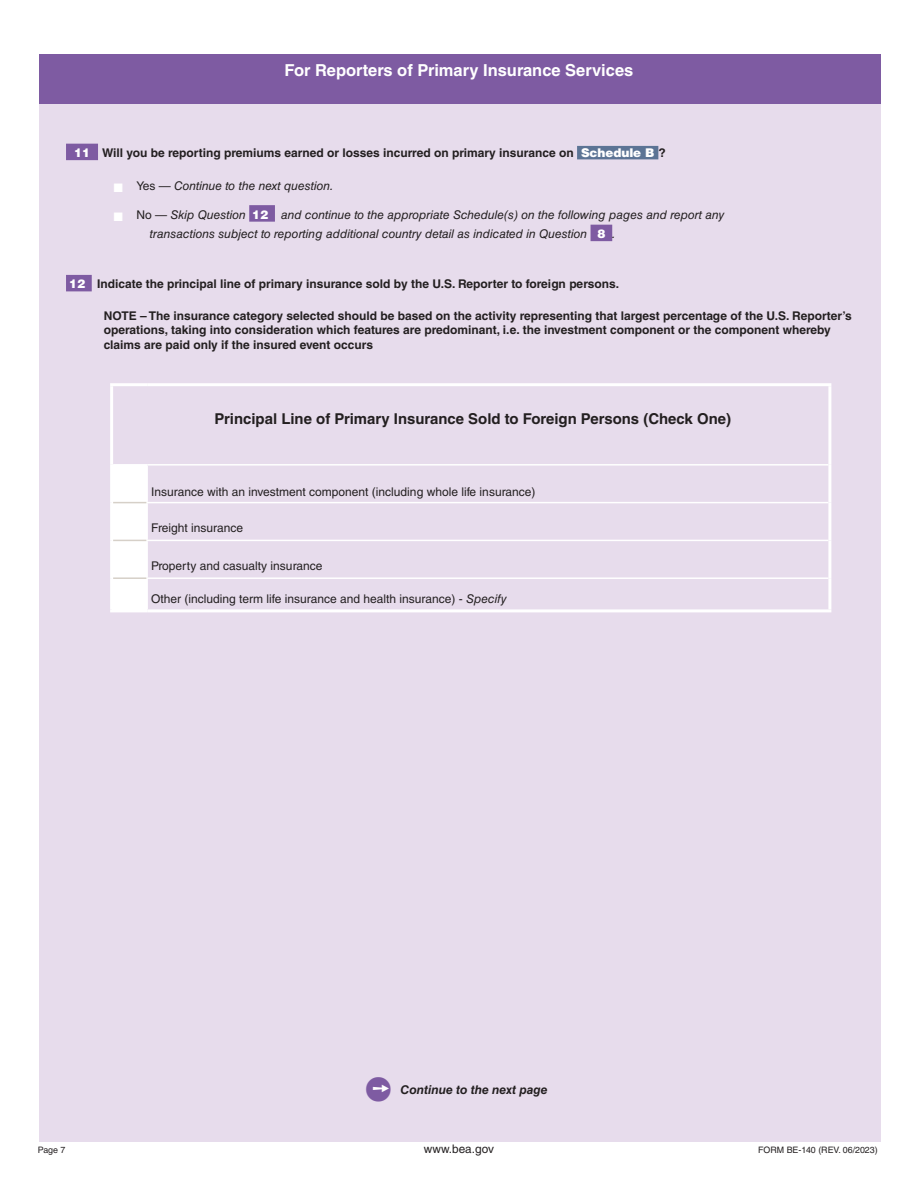
<style>
.page{position:relative;width:918px;height:1188px;background:#fff}
.page>*{position:absolute;margin:0;border:0;box-sizing:border-box;transform-origin:0 0}
.t1{font:30px "MS P Gothic";color:#7e5ba2}
.t2{font:700 16.5px "Helvetica LT Std";color:#fff}
.t3{font:700 15px "Helvetica LT Std";color:#231f20}
.t4{font:700 12px/14.4px "Helvetica LT Std";color:#231f20}
.t5{font:italic 12px/19.5px "Helvetica LT Std";color:#231f20}
.t6{font:12px "Helvetica LT Std";color:#231f20}
.t7{font:italic 700 12px "Helvetica LT Std";color:#231f20}
.t8{font:11.85px "Helvetica LT Std";color:#231f20}
.t9{font:8.85px "Helvetica LT Std";color:#231f20}
.s1{font-weight:900;color:#fff}
.s2{font-family:"Segoe UI";font-style:normal;color:#fff}
.s3{font-style:normal}
.s4{font-weight:900;font-style:normal;color:#fff}
.s5{font-style:italic}
.s6{font-family:"MS P Gothic";font-weight:400;font-style:normal;font-size:21px;color:#fff}
</style>
<div class="page">
<div style="left:39px;top:74px;width:841px;height:1068px;background:#e7dcec"></div>
<div style="left:39px;top:54px;width:841px;height:50px;background:#7e5ba2"></div>
<div style="left:66px;top:144px;width:32px;height:16px;background:#7e5ba2"></div>
<div style="left:577px;top:146px;width:81px;height:13px;background:#5c7495"></div>
<div style="left:249px;top:205px;width:26px;height:17px;background:#7e5ba2"></div>
<div style="left:591px;top:225px;width:21px;height:16px;background:#7e5ba2"></div>
<div style="left:66px;top:275px;width:26px;height:16px;background:#7e5ba2"></div>
<div style="left:113px;top:466px;width:33px;height:143px;background:#fff"></div>
<hr style="left:147px;top:464px;width:681px;height:2px;background:#fff">
<hr style="left:146px;top:502px;width:682px;height:1px;background:#fff">
<hr style="left:146px;top:540px;width:682px;height:1px;background:#fff">
<hr style="left:146px;top:577px;width:682px;height:2px;background:#fff">
<hr style="left:828px;top:465px;width:3px;height:38px;background:#fff">
<hr style="left:828px;top:503px;width:3px;height:37px;background:#fff">
<hr style="left:828px;top:540px;width:3px;height:38px;background:#fff">
<hr style="left:828px;top:578px;width:3px;height:31px;background:#fff">
<hr style="left:147px;top:609px;width:684px;height:3px;background:#fff">
<hr style="left:828px;top:386px;width:3px;height:79px;background:#fff">
<hr style="left:110px;top:383px;width:37px;height:3px;background:#fff">
<hr style="left:110px;top:386px;width:3px;height:79px;background:#fff">
<hr style="left:147px;top:383px;width:684px;height:3px;background:#fff">
<hr style="left:113px;top:464px;width:34px;height:2px;background:#fff">
<hr style="left:146px;top:466px;width:2px;height:36px;background:#fff">
<hr style="left:146px;top:503px;width:2px;height:37px;background:#fff">
<hr style="left:146px;top:541px;width:2px;height:36px;background:#fff">
<hr style="left:146px;top:579px;width:2px;height:30px;background:#fff">
<hr style="left:110px;top:465px;width:3px;height:38px;background:#fff">
<hr style="left:110px;top:503px;width:3px;height:37px;background:#fff">
<hr style="left:110px;top:540px;width:3px;height:38px;background:#fff">
<hr style="left:110px;top:578px;width:3px;height:31px;background:#fff">
<hr style="left:110px;top:609px;width:37px;height:3px;background:#fff">
<hr style="left:113px;top:502px;width:33px;height:1px;background:#d6d0c8">
<hr style="left:113px;top:540px;width:33px;height:1px;background:#d6d0c8">
<hr style="left:113px;top:577px;width:33px;height:2px;background:#d6d0c8">
<p class="t2" style="left:285px;top:61px;width:350px">For Reporters of Primary Insurance Services</p>
<p class="t4" style="left:74px;top:146px;width:593px"><span class="s1">11</span> Will you be reporting premiums earned or losses incurred on primary insurance on <span class="s1">Schedule B</span> ?</p>
<p class="t5" style="left:113px;top:176px;width:222px"><span class="s2">■</span> <span class="s3">Yes —</span> Continue to the next question.</p>
<p class="t5" style="left:150px;top:205px;width:576px;text-indent:-37px"><span class="s2">■</span> <span class="s3">No —</span> Skip Question <span class="s4">12</span> and continue to the appropriate Schedule(s) on the following pages and report any transactions subject to reporting additional country detail as indicated in Question <span class="s4">8</span> .</p>
<p class="t4" style="left:69px;top:277px;width:552px"><span class="s1">12</span> Indicate the principal line of primary insurance sold by the U.S. Reporter to foreign persons.</p>
<p class="t4" style="left:104px;top:308px;width:750px">NOTE – The insurance category selected should be based on the activity representing that largest percentage of the U.S. Reporter’s operations, taking into consideration which features are predominant, i.e. the investment component or the component whereby claims are paid only if the insured event occurs</p>
<p class="t3" style="left:215px;top:409px;width:518px">Principal Line of Primary Insurance Sold to Foreign Persons (Check One)</p>
<p class="t6" style="left:151px;top:485px;width:386px">Insurance with an investment component (including whole life insurance)</p>
<p class="t6" style="left:151px;top:521px;width:93px">Freight insurance</p>
<p class="t6" style="left:151px;top:559px;width:173px">Property and casualty insurance</p>
<p class="t6" style="left:151px;top:592px;width:357px">Other (including term life insurance and health insurance) - <span class="s5">Specify</span></p>
<p class="t1" style="left:364px;top:1075px;width:31px">●</p>
<p class="t7" style="left:371px;top:1083px;width:178px"><span class="s6">➙</span> Continue to the next page</p>
<p class="t9" style="left:38px;top:1145px;width:29px">Page 7</p>
<p class="t8" style="left:424px;top:1142px;width:72px">www.bea.gov</p>
<p class="t9" style="left:758px;top:1145px;width:121px">FORM BE-140 (REV. 06/2023)</p>
</div>
